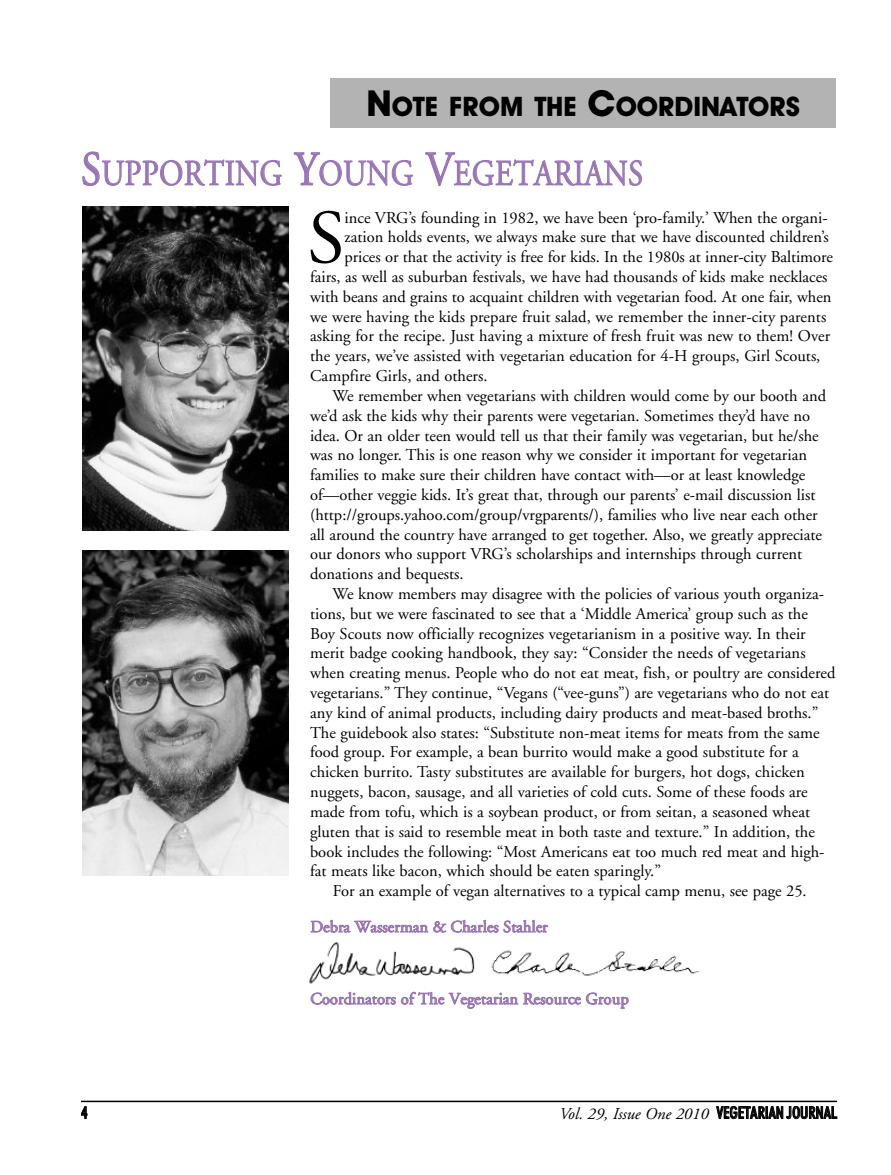
<style>
.page{position:relative;width:891px;height:1175px;background:#fff}
.page>*{position:absolute;margin:0;border:0;box-sizing:border-box;transform-origin:0 0}
.t1{font:76.2px "Adobe Garamond";color:#000}
.t2{font:36px "Adobe Garamond";letter-spacing:.015em;color:#9876b4;scale:.85 1}
.t3{font:27px "Avant Guard Bold SWFTE";color:#000}
.t4{font:16.5px "Adobe Garamond";color:#000}
.t5{font:16.5px "Adobe Garamond";letter-spacing:.005em;color:#9876b4}
.t6{font:italic 16.5px "Adobe Garamond";color:#000}
.t7{font:16.5px "Futuri Condensed Regular SWFTE";color:#000}
.s1{font-size:36px}
.s2{font-size:48px}
.s3{font-family:"Futuri Condensed Regular SWFTE";font-style:normal}
</style>
<div class="page">
<hr style="left:81px;top:1100px;width:756px;height:2px;background:#000">
<img style="left:82px;top:551px;width:206px;height:324px">
<img style="left:82px;top:207px;width:206px;height:324px">
<div style="left:331px;top:78px;width:505px;height:49px;background:#b3b3b3"></div>
<img style="left:491px;top:950px;width:208px;height:26px">
<img style="left:309px;top:941px;width:166px;height:43px">
<h3 class="t3" style="left:366px;top:89px;width:435px"><span class="s1">N</span>OTE FROM THE <span class="s1">C</span>OORDINATORS</h3>
<h2 class="t2" style="left:81px;top:159px;width:663px"><span class="s2">S</span>UPPORTING <span class="s2">Y</span>OUNG <span class="s2">V</span>EGETARIANS</h2>
<h1 class="t1" style="left:308px;top:208px;width:39px">S</h1>
<p class="t4" style="left:345px;top:211px;width:485px">ince VRG’s founding in 1982, we have been ‘pro-family.’ When the organi-</p>
<p class="t4" style="left:345px;top:231px;width:486px">zation holds events, we always make sure that we have discounted children’s</p>
<p class="t4" style="left:345px;top:250px;width:490px">prices or that the activity is free for kids. In the 1980s at inner-city Baltimore</p>
<p class="t4" style="left:310px;top:270px;width:519px">fairs, as well as suburban festivals, we have had thousands of kids make necklaces</p>
<p class="t4" style="left:310px;top:290px;width:523px">with beans and grains to acquaint children with vegetarian food. At one fair, when</p>
<p class="t4" style="left:310px;top:310px;width:518px">we were having the kids prepare fruit salad, we remember the inner-city parents</p>
<p class="t4" style="left:310px;top:330px;width:522px">asking for the recipe. Just having a mixture of fresh fruit was new to them! Over</p>
<p class="t4" style="left:310px;top:349px;width:512px">the years, we’ve assisted with vegetarian education for 4-H groups, Girl Scouts,</p>
<p class="t4" style="left:310px;top:369px;width:179px">Campfire Girls, and others.</p>
<p class="t4" style="left:333px;top:389px;width:495px">We remember when vegetarians with children would come by our booth and</p>
<p class="t4" style="left:310px;top:409px;width:502px">we’d ask the kids why their parents were vegetarian. Sometimes they’d have no</p>
<p class="t4" style="left:310px;top:429px;width:510px">idea. Or an older teen would tell us that their family was vegetarian, but he/she</p>
<p class="t4" style="left:310px;top:448px;width:498px">was no longer. This is one reason why we consider it important for vegetarian</p>
<p class="t4" style="left:310px;top:468px;width:497px">families to make sure their children have contact with—or at least knowledge</p>
<p class="t4" style="left:310px;top:488px;width:507px">of—other veggie kids. It’s great that, through our parents’ e-mail discussion list</p>
<p class="t4" style="left:310px;top:508px;width:509px">(http://groups.yahoo.com/group/vrgparents/), families who live near each other</p>
<p class="t4" style="left:310px;top:528px;width:514px">all around the country have arranged to get together. Also, we greatly appreciate</p>
<p class="t4" style="left:310px;top:547px;width:494px">our donors who support VRG’s scholarships and internships through current</p>
<p class="t4" style="left:310px;top:567px;width:155px">donations and bequests.</p>
<p class="t4" style="left:333px;top:587px;width:493px">We know members may disagree with the policies of various youth organiza-</p>
<p class="t4" style="left:310px;top:607px;width:499px">tions, but we were fascinated to see that a ‘Middle America’ group such as the</p>
<p class="t4" style="left:310px;top:627px;width:497px">Boy Scouts now officially recognizes vegetarianism in a positive way. In their</p>
<p class="t4" style="left:310px;top:646px;width:497px">merit badge cooking handbook, they say: “Consider the needs of vegetarians</p>
<p class="t4" style="left:310px;top:666px;width:527px">when creating menus. People who do not eat meat, fish, or poultry are considered</p>
<p class="t4" style="left:310px;top:686px;width:521px">vegetarians.” They continue, “Vegans (“vee-guns”) are vegetarians who do not eat</p>
<p class="t4" style="left:310px;top:706px;width:510px">any kind of animal products, including dairy products and meat-based broths.”</p>
<p class="t4" style="left:310px;top:726px;width:511px">The guidebook also states: “Substitute non-meat items for meats from the same</p>
<p class="t4" style="left:310px;top:745px;width:490px">food group. For example, a bean burrito would make a good substitute for a</p>
<p class="t4" style="left:310px;top:765px;width:496px">chicken burrito. Tasty substitutes are available for burgers, hot dogs, chicken</p>
<p class="t4" style="left:310px;top:785px;width:499px">nuggets, bacon, sausage, and all varieties of cold cuts. Some of these foods are</p>
<p class="t4" style="left:310px;top:805px;width:502px">made from tofu, which is a soybean product, or from seitan, a seasoned wheat</p>
<p class="t4" style="left:310px;top:825px;width:506px">gluten that is said to resemble meat in both taste and texture.” In addition, the</p>
<p class="t4" style="left:310px;top:844px;width:516px">book includes the following: “Most Americans eat too much red meat and high-</p>
<p class="t4" style="left:310px;top:864px;width:352px">fat meats like bacon, which should be eaten sparingly.”</p>
<p class="t4" style="left:333px;top:884px;width:475px">For an example of vegan alternatives to a typical camp menu, see page 25.</p>
<p class="t5" style="left:310px;top:920px;width:239px">Debra Wasserman &amp; Charles Stahler</p>
<p class="t5" style="left:310px;top:992px;width:320px">Coordinators of The Vegetarian Resource Group</p>
<p class="t7" style="left:81px;top:1102px;width:8px">4</p>
<p class="t6" style="left:560px;top:1107px;width:279px">Vol. 29, Issue One 2010 <span class="s3">VEGETARIAN JOURNAL</span></p>
</div>
